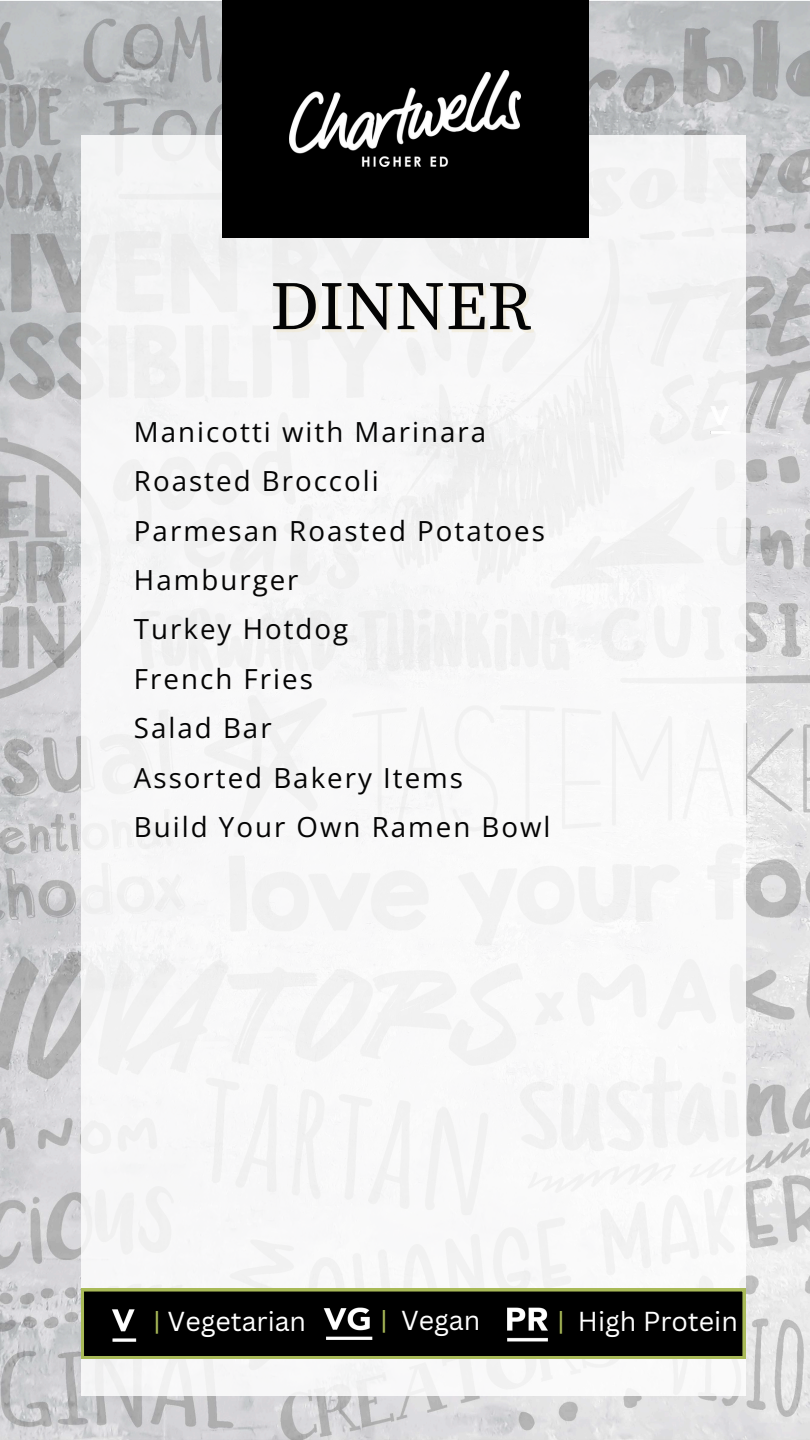
<style>
.page{position:relative;width:810px;height:1440px;background:#fff}
.page>*{position:absolute;margin:0;border:0;box-sizing:border-box;transform-origin:0 0}
.t1{font:68.8px "Source Serif Pro";color:#040404}
.t2{font:27.7px "Open Sans";letter-spacing:.07em;color:#040404}
.t3{font:26.7px "Canva Sans";color:#fff}
.s1{color:#a9ba58}
</style>
<div class="page">
<img style="left:0;top:0;width:810px;height:1440px">
<div style="left:81px;top:135px;width:664px;height:1261px;background:#f7f7f8"></div>
<div style="left:222px;top:0;width:366px;height:237px;background:#000"></div>
<img style="left:289px;top:70px;width:231px;height:97px">
<img style="left:696px;top:406px;width:49px;height:28px">
<svg style="left:81px;top:1289px;width:664px;height:70px;background:#111309"></svg>
<img style="left:94px;top:1301px;width:59px;height:47px">
<img style="left:496px;top:1299px;width:61px;height:50px">
<img style="left:319px;top:1300px;width:58px;height:47px">
<h1 class="t1" style="left:270px;top:258px;width:263px">DINNER</h1>
<p class="t2" style="left:134px;top:412px;width:354px">Manicotti with Marinara</p>
<p class="t2" style="left:134px;top:462px;width:246px">Roasted Broccoli</p>
<p class="t2" style="left:134px;top:511px;width:413px">Parmesan Roasted Potatoes</p>
<p class="t2" style="left:134px;top:560px;width:166px">Hamburger</p>
<p class="t2" style="left:134px;top:610px;width:216px">Turkey Hotdog</p>
<p class="t2" style="left:134px;top:659px;width:180px">French Fries</p>
<p class="t2" style="left:134px;top:709px;width:139px">Salad Bar</p>
<p class="t2" style="left:134px;top:758px;width:331px">Assorted Bakery Items</p>
<p class="t2" style="left:134px;top:807px;width:418px">Build Your Own Ramen Bowl</p>
<p class="t3" style="left:153px;top:1302px;width:154px"><span class="s1">|</span> Vegetarian</p>
<p class="t3" style="left:380px;top:1301px;width:102px"><span class="s1">|</span> Vegan</p>
<p class="t3" style="left:557px;top:1302px;width:182px"><span class="s1">|</span> High Protein</p>
</div>
